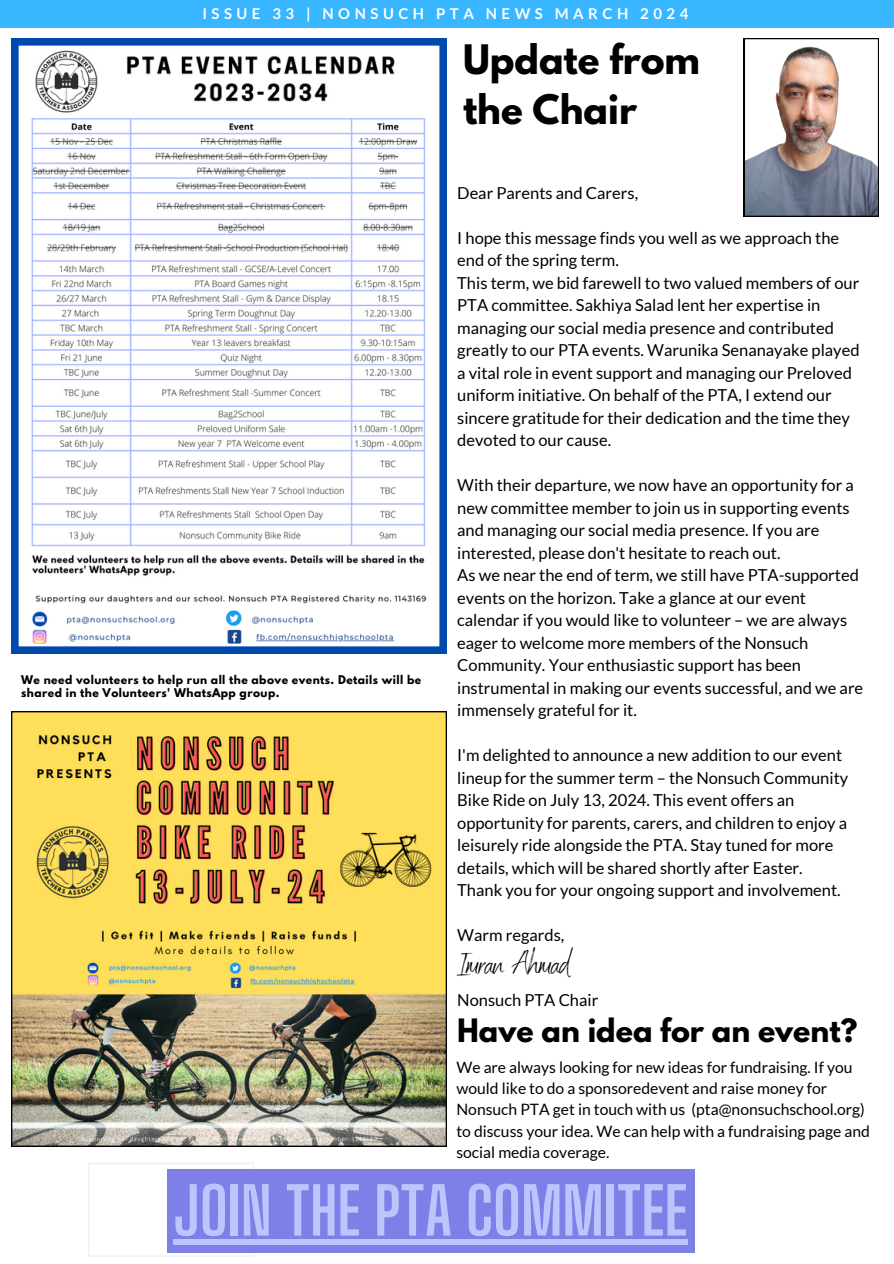
<style>
.page{position:relative;width:894px;height:1264px;background:#fff}
.page>*{position:absolute;margin:0;border:0;box-sizing:border-box;transform-origin:0 0}
.t1{font:700 64.35px "Big Shoulders Display";color:#bac7fd}
.t2{font:700 36px/49.5px "League Spartan";color:#000}
.t3{font:30px "Benedict";color:#000}
.t4{font:700 28.5px "League Spartan";color:#000}
.t5{font:16.5px/22.5px "Lato";color:#000}
.t6{font:15.75px/21.5px "Lato";color:#000}
.t7{font:700 15px "Lato";letter-spacing:.3em;color:#fff}
.t8{font:700 10.65px/12.8px "League Spartan";letter-spacing:.04em;color:#000}
</style>
<div class="page">
<div style="left:0;top:0;width:893px;height:28px;background:#38b6ff"></div>
<svg style="left:743px;top:38px;width:135px;height:179px"></svg>
<img style="left:11px;top:38px;width:436px;height:615px">
<img style="left:11px;top:711px;width:435px;height:435px">
<svg style="left:88px;top:1163px;width:166px;height:93px"></svg>
<div style="left:167px;top:1169px;width:527px;height:84px;background:#7e80e7"></div>
<div style="left:173px;top:1239px;width:514px;height:6px;background:#bac7fd"></div>
<p class="t7" style="left:202px;top:4px;width:487px">ISSUE 33 | NONSUCH PTA NEWS MARCH 2024</p>
<p class="t8" style="left:21px;top:675px;width:401px">We need volunteers to help run all the above events. Details will be shared in the Volunteers' WhatsApp group.</p>
<h2 class="t2" style="left:463px;top:40px;width:238px">Update from the Chair</h2>
<p class="t5" style="left:457px;top:181px;width:182px">Dear Parents and Carers,</p>
<p class="t5" style="left:457px;top:226px;width:404px">I hope this message finds you well as we approach the end of the spring term.<br>This term, we bid farewell to two valued members of our PTA committee. Sakhiya Salad lent her expertise in managing our social media presence and contributed greatly to our PTA events. Warunika Senanayake played a vital role in event support and managing our Preloved uniform initiative. On behalf of the PTA, I extend our sincere gratitude for their dedication and the time they devoted to our cause.</p>
<p class="t5" style="left:457px;top:473px;width:407px">With their departure, we now have an opportunity for a new committee member to join us in supporting events and managing our social media presence. If you are interested, please don't hesitate to reach out.<br>As we near the end of term, we still have PTA-supported events on the horizon. Take a glance at our event calendar if you would like to volunteer – we are always eager to welcome more members of the Nonsuch Community. Your enthusiastic support has been instrumental in making our events successful, and we are immensely grateful for it.</p>
<p class="t5" style="left:457px;top:743px;width:392px">I'm delighted to announce a new addition to our event lineup for the summer term – the Nonsuch Community Bike Ride on July 13, 2024. This event offers an opportunity for parents, carers, and children to enjoy a leisurely ride alongside the PTA. Stay tuned for more details, which will be shared shortly after Easter.<br>Thank you for your ongoing support and involvement.</p>
<p class="t5" style="left:457px;top:923px;width:109px">Warm regards,</p>
<h3 class="t3" style="left:457px;top:945px;width:114px">Imran Ahmad</h3>
<p class="t5" style="left:457px;top:987px;width:143px">Nonsuch PTA Chair</p>
<h3 class="t4" style="left:457px;top:1016px;width:402px">Have an idea for an event?</h3>
<p class="t6" style="left:456px;top:1055px;width:415px">We are always looking for new ideas for fundraising. If you would like to do a sponsoredevent and raise money for Nonsuch PTA get in touch with us (pta@nonsuchschool.org) to discuss your idea. We can help with a fundraising page and social media coverage.</p>
<h1 class="t1" style="left:173px;top:1172px;width:515px">JOIN THE PTA COMMITEE</h1>
</div>
